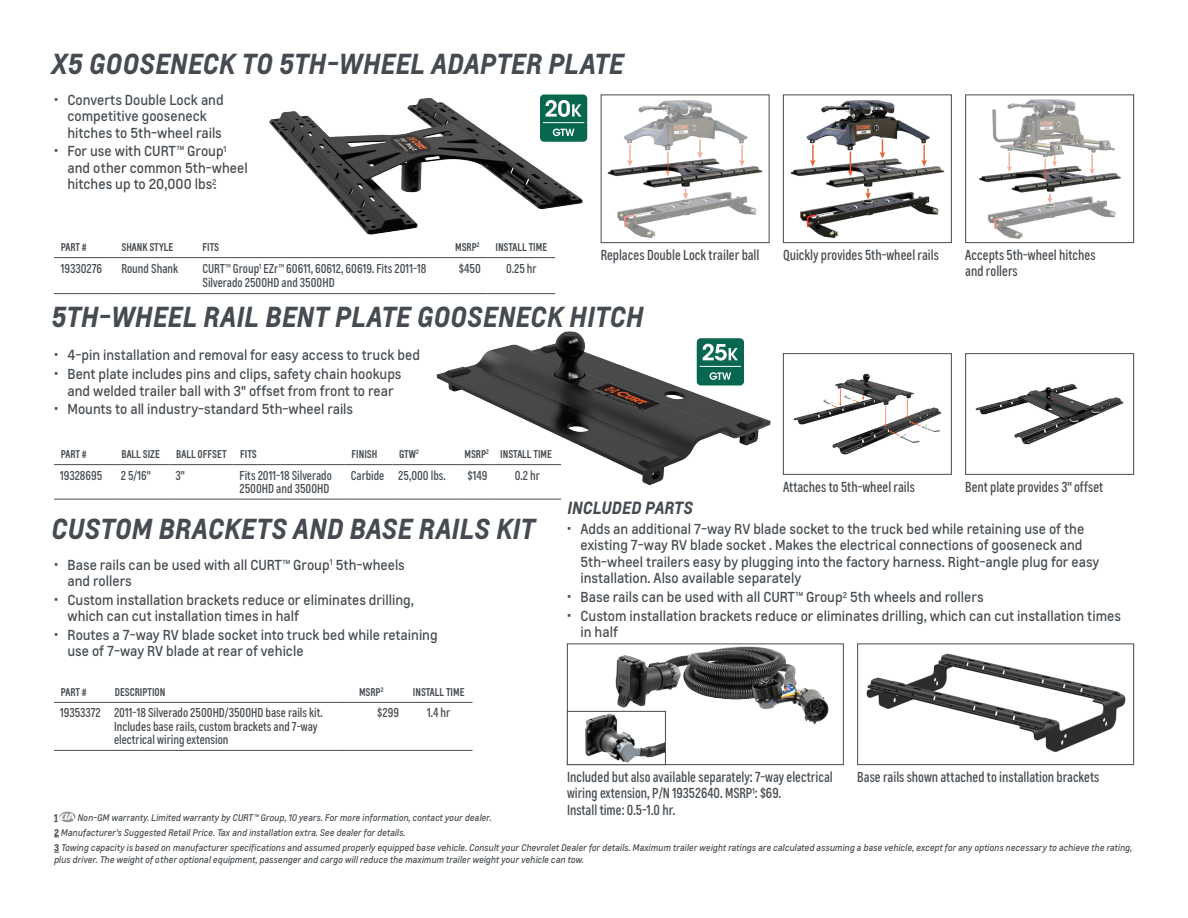
<style>
.page{position:relative;width:1188px;height:918px;background:#fff}
.page>*{position:absolute;margin:0;border:0;box-sizing:border-box;transform-origin:0 0}
.headline_page_2{font:italic 700 27px "Louis Global 2";letter-spacing:-.005em;color:#454b50}
.subhead{font:italic 700 16.5px "Louis Global 2";color:#454b50}
.t1{font:13.5px/16.5px "Louis Global 2";color:#454b50}
.caption_gray{font:condensed 13.5px/16.5px "Louis Global 2";color:#454b50}
.body_chart_no_rule{font:condensed 12px/13.5px "Louis Global 2";color:#454b50}
.body_chart_msrp{font:condensed 12px "Louis Global 2";color:#454b50}
.body_chart_no_rule_h{font:600 condensed 10.5px "Louis Global 2";color:#454b50}
.disclaimer{font:italic 9px/12px "Louis Global 2";color:#454b50}
.disclaimer-2{font:700 9px "Louis Global 2";color:#454b50}
.s1{font-weight:700;font-style:normal}
</style>
<div class="page">
<img style="left:607px;top:100px;width:156px;height:138px">
<img style="left:793px;top:373px;width:149px;height:82px">
<div style="left:783px;top:353px;width:169px;height:122px;border:1px solid #454b50"></div>
<img style="left:790px;top:100px;width:155px;height:138px">
<div style="left:783px;top:94px;width:169px;height:149px;border:1px solid #454b50"></div>
<img style="left:975px;top:384px;width:149px;height:61px">
<div style="left:965px;top:353px;width:169px;height:122px;border:1px solid #454b50"></div>
<img style="left:979px;top:99px;width:142px;height:140px">
<div style="left:965px;top:94px;width:169px;height:149px;border:1px solid #454b50"></div>
<img style="left:269px;top:94px;width:318px;height:141px">
<img style="left:429px;top:331px;width:342px;height:155px">
<img style="left:866px;top:653px;width:260px;height:99px">
<div style="left:857px;top:644px;width:277px;height:121px;border:1px solid #454b50"></div>
<img style="left:602px;top:644px;width:242px;height:121px">
<img style="left:585px;top:713px;width:79px;height:50px">
<div style="left:567px;top:711px;width:99px;height:54px;border:1px solid #454b50"></div>
<svg style="left:60px;top:812px;width:16px;height:10px"></svg>
<svg style="left:54px;top:814px;width:21px;height:8px"></svg>
<hr style="left:54px;top:257px;width:61px;height:1px;background:#454b50">
<hr style="left:115px;top:257px;width:81px;height:1px;background:#454b50">
<hr style="left:196px;top:257px;width:251px;height:1px;background:#454b50">
<hr style="left:447px;top:257px;width:41px;height:1px;background:#454b50">
<hr style="left:488px;top:257px;width:67px;height:1px;background:#454b50">
<hr style="left:54px;top:293px;width:61px;height:1px;background:#454b50">
<hr style="left:115px;top:293px;width:81px;height:1px;background:#454b50">
<hr style="left:196px;top:293px;width:251px;height:1px;background:#454b50">
<hr style="left:447px;top:293px;width:41px;height:1px;background:#454b50">
<hr style="left:488px;top:293px;width:67px;height:1px;background:#454b50">
<hr style="left:54px;top:702px;width:54px;height:1px;background:#454b50">
<hr style="left:108px;top:702px;width:230px;height:1px;background:#454b50">
<hr style="left:338px;top:702px;width:67px;height:1px;background:#454b50">
<hr style="left:405px;top:702px;width:67px;height:1px;background:#454b50">
<hr style="left:54px;top:750px;width:54px;height:1px;background:#454b50">
<hr style="left:108px;top:750px;width:230px;height:1px;background:#454b50">
<hr style="left:338px;top:750px;width:67px;height:1px;background:#454b50">
<hr style="left:405px;top:750px;width:67px;height:1px;background:#454b50">
<hr style="left:54px;top:464px;width:61px;height:1px;background:#454b50">
<hr style="left:115px;top:464px;width:55px;height:1px;background:#454b50">
<hr style="left:170px;top:464px;width:64px;height:1px;background:#454b50">
<hr style="left:234px;top:464px;width:111px;height:1px;background:#454b50">
<hr style="left:345px;top:464px;width:47px;height:1px;background:#454b50">
<hr style="left:392px;top:464px;width:68px;height:1px;background:#454b50">
<hr style="left:460px;top:464px;width:34px;height:1px;background:#454b50">
<hr style="left:494px;top:464px;width:67px;height:1px;background:#454b50">
<hr style="left:54px;top:499px;width:61px;height:1px;background:#454b50">
<hr style="left:115px;top:499px;width:55px;height:1px;background:#454b50">
<hr style="left:170px;top:499px;width:64px;height:1px;background:#454b50">
<hr style="left:234px;top:499px;width:111px;height:1px;background:#454b50">
<hr style="left:345px;top:499px;width:47px;height:1px;background:#454b50">
<hr style="left:392px;top:499px;width:68px;height:1px;background:#454b50">
<hr style="left:460px;top:499px;width:34px;height:1px;background:#454b50">
<hr style="left:494px;top:499px;width:67px;height:1px;background:#454b50">
<p class="headline_page_2" style="left:51px;top:44px;width:574px">X5 GOOSENECK TO 5TH-WHEEL ADAPTER PLATE</p>
<p class="t1" style="left:68px;top:91px;width:158px;text-indent:-14px">• Converts Double Lock and competitive gooseneck hitches to 5th-wheel rails</p>
<p class="t1" style="left:68px;top:143px;width:182px;text-indent:-14px">• For use with CURT™ Group<sup>1 </sup>and other common 5th-wheel hitches up to 20,000 lbs<sup>2</sup>.</p>
<p class="body_chart_no_rule_h" style="left:61px;top:240px;width:27px">PART #</p>
<p class="body_chart_no_rule_h" style="left:122px;top:240px;width:53px">SHANK STYLE</p>
<p class="body_chart_no_rule_h" style="left:202px;top:240px;width:18px">FITS</p>
<p class="body_chart_no_rule_h" style="left:455px;top:240px;width:26px">MSRP<sup>2</sup></p>
<p class="body_chart_no_rule_h" style="left:496px;top:240px;width:53px">INSTALL TIME</p>
<p class="body_chart_no_rule" style="left:61px;top:262px;width:43px">19330276</p>
<p class="body_chart_no_rule" style="left:122px;top:262px;width:58px">Round Shank</p>
<p class="body_chart_no_rule" style="left:202px;top:262px;width:226px">CURT™ Group<sup>1</sup> EZr™ 60611, 60612, 60619. Fits 2011-18<br>Silverado 2500HD and 3500HD</p>
<p class="body_chart_msrp" style="left:459px;top:261px;width:24px">$450</p>
<p class="body_chart_msrp" style="left:506px;top:261px;width:32px">0.25 hr</p>
<p class="caption_gray" style="left:601px;top:246px;width:160px">Replaces Double Lock trailer ball</p>
<p class="headline_page_2" style="left:51px;top:297px;width:594px">5TH-WHEEL RAIL BENT PLATE GOOSENECK HITCH</p>
<p class="t1" style="left:54px;top:347px;width:368px">• 4-pin installation and removal for easy access to truck bed</p>
<p class="t1" style="left:54px;top:366px;width:349px;text-align:center">• Bent plate includes pins and clips, safety chain hookups and welded trailer ball with 3" offset from front to rear</p>
<p class="t1" style="left:54px;top:401px;width:301px">• Mounts to all industry-standard 5th-wheel rails</p>
<p class="body_chart_no_rule_h" style="left:61px;top:447px;width:27px">PART #</p>
<p class="body_chart_no_rule_h" style="left:122px;top:447px;width:40px">BALL SIZE</p>
<p class="body_chart_no_rule_h" style="left:176px;top:447px;width:52px">BALL OFFSET</p>
<p class="body_chart_no_rule_h" style="left:240px;top:447px;width:18px">FITS</p>
<p class="body_chart_no_rule_h" style="left:352px;top:447px;width:27px">FINISH</p>
<p class="body_chart_no_rule_h" style="left:399px;top:447px;width:21px">GTW<sup>2</sup></p>
<p class="body_chart_no_rule_h" style="left:464px;top:447px;width:26px">MSRP<sup>2</sup></p>
<p class="body_chart_no_rule_h" style="left:500px;top:447px;width:53px">INSTALL TIME</p>
<p class="body_chart_no_rule" style="left:60px;top:468px;width:44px">19328695</p>
<p class="body_chart_no_rule" style="left:121px;top:468px;width:31px">2 5/16"</p>
<p class="body_chart_no_rule" style="left:176px;top:468px;width:11px">3"</p>
<p class="body_chart_no_rule" style="left:240px;top:468px;width:94px">Fits 2011-18 Silverado<br>2500HD and 3500HD</p>
<p class="body_chart_no_rule" style="left:351px;top:468px;width:35px">Carbide</p>
<p class="body_chart_no_rule" style="left:398px;top:468px;width:49px">25,000 lbs.</p>
<p class="body_chart_msrp" style="left:467px;top:467px;width:22px">$149</p>
<p class="body_chart_msrp" style="left:515px;top:467px;width:27px">0.2 hr</p>
<p class="caption_gray" style="left:783px;top:246px;width:157px">Quickly provides 5th-wheel rails</p>
<p class="caption_gray" style="left:783px;top:478px;width:133px">Attaches to 5th-wheel rails</p>
<p class="caption_gray" style="left:965px;top:246px;width:132px">Accepts 5th-wheel hitches and rollers</p>
<p class="caption_gray" style="left:965px;top:478px;width:139px">Bent plate provides 3" offset</p>
<p class="headline_page_2" style="left:51px;top:509px;width:486px">CUSTOM BRACKETS AND BASE RAILS KIT</p>
<p class="t1" style="left:68px;top:556px;width:339px;text-indent:-14px">• Base rails can be used with all CURT™ Group<sup>1</sup> 5th-wheels and rollers</p>
<p class="t1" style="left:68px;top:591px;width:348px;text-indent:-14px">• Custom installation brackets reduce or eliminates drilling, which can cut installation times in half</p>
<p class="t1" style="left:68px;top:626px;width:372px;text-indent:-14px">• Routes a 7-way RV blade socket into truck bed while retaining use of 7-way RV blade at rear of vehicle</p>
<p class="body_chart_no_rule_h" style="left:61px;top:685px;width:27px">PART #</p>
<p class="body_chart_no_rule_h" style="left:115px;top:685px;width:52px">DESCRIPTION</p>
<p class="body_chart_no_rule_h" style="left:359px;top:685px;width:26px">MSRP<sup>2</sup></p>
<p class="body_chart_no_rule_h" style="left:413px;top:685px;width:53px">INSTALL TIME</p>
<p class="body_chart_no_rule" style="left:60px;top:706px;width:42px">19353372</p>
<p class="body_chart_no_rule" style="left:114px;top:706px;width:210px">2011-18 Silverado 2500HD/3500HD base rails kit.<br>Includes base rails, custom brackets and 7-way electrical wiring extension</p>
<p class="body_chart_msrp" style="left:377px;top:705px;width:23px">$299</p>
<p class="body_chart_msrp" style="left:427px;top:705px;width:25px">1.4 hr</p>
<p class="subhead" style="left:567px;top:496px;width:127px">INCLUDED PARTS</p>
<p class="t1" style="left:580px;top:520px;width:521px;text-indent:-14px">• Adds an additional 7-way RV blade socket to the truck bed while retaining use of the existing 7-way RV blade socket . Makes the electrical connections of gooseneck and 5th-wheel trailers easy by plugging into the factory harness. Right-angle plug for easy installation. Also available separately</p>
<p class="t1" style="left:567px;top:589px;width:418px">• Base rails can be used with all CURT™ Group<sup>2</sup> 5th wheels and rollers</p>
<p class="t1" style="left:580px;top:607px;width:542px;text-indent:-14px">• Custom installation brackets reduce or eliminates drilling, which can cut installation times in half</p>
<p class="caption_gray" style="left:567px;top:768px;width:267px">Included but also available separately: 7-way electrical wiring extension, P/N 19352640. MSRP<sup>1</sup>: $69.<br>Install time: 0.5-1.0 hr.</p>
<p class="caption_gray" style="left:857px;top:768px;width:244px">Base rails shown attached to installation brackets</p>
<p class="disclaimer-2" style="left:54px;top:811px;width:5px">1</p>
<p class="disclaimer" style="left:78px;top:811px;width:415px">Non-GM warranty. Limited warranty by CURT™ Group, 10 years. For more information, contact your dealer.</p>
<p class="disclaimer" style="left:54px;top:827px;width:353px"><span class="s1">2</span> Manufacturer’s Suggested Retail Price. Tax and installation extra. See dealer for details.</p>
<p class="disclaimer" style="left:54px;top:842px;width:1080px"><span class="s1">3</span> Towing capacity is based on manufacturer specifications and assumed properly equipped base vehicle. Consult your Chevrolet Dealer for details. Maximum trailer weight ratings are calculated assuming a base vehicle, except for any options necessary to achieve the rating, plus driver. The weight of other optional equipment, passenger and cargo will reduce the maximum trailer weight your vehicle can tow.</p>
</div>
